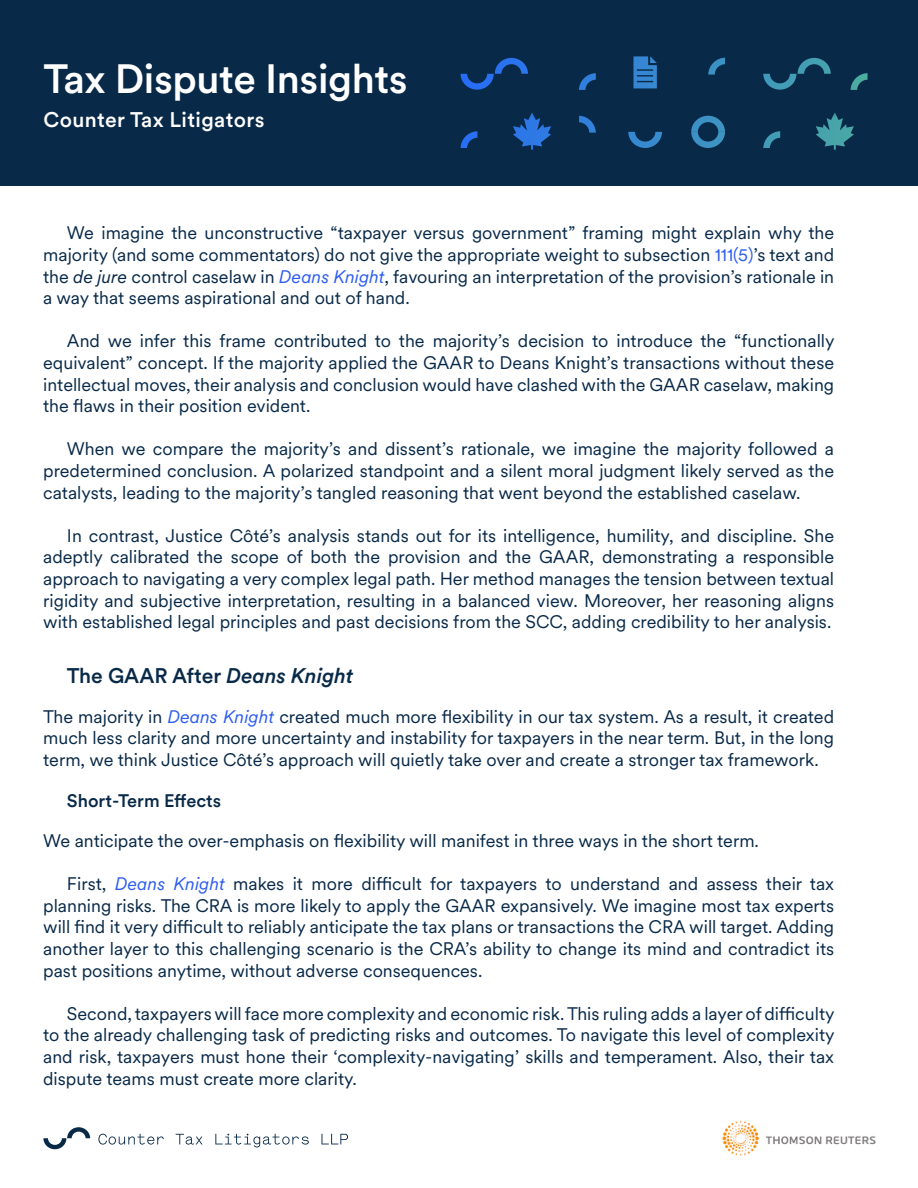
<style>
.page{position:relative;width:918px;height:1188px;background:#fff}
.page>*{position:absolute;margin:0;border:0;box-sizing:border-box;transform-origin:0 0}
.t1{font:500 40.5px "Circular XX";letter-spacing:-.01em;color:#fff}
.t2{font:500 21px "Circular XX";color:#082948}
.t3{font:500 21px "Circular XX";letter-spacing:.02em;color:#fff}
.t4{font:18px/21.6px "Circular XX";color:#082948;text-align:justify}
.t5{font:500 18px "Circular XX";color:#082948}
.s1{color:#2d5cf1}
.s2{font-style:italic}
.s3{font-style:italic;color:#2d5cf1}
.s4{font-family:"Circular XX Trial";font-style:italic}
</style>
<div class="page">
<img style="left:722px;top:1120px;width:154px;height:36px">
<div style="left:0;top:0;width:918px;height:186px;background:#082948"></div>
<svg style="left:513px;top:113px;width:38px;height:37px"></svg>
<svg style="left:628px;top:132px;width:34px;height:16px"></svg>
<svg style="left:691px;top:116px;width:34px;height:32px"></svg>
<svg style="left:579px;top:116px;width:17px;height:17px"></svg>
<svg style="left:461px;top:131px;width:16px;height:17px"></svg>
<svg style="left:633px;top:56px;width:24px;height:32px"></svg>
<svg style="left:461px;top:58px;width:67px;height:32px"></svg>
<svg style="left:708px;top:58px;width:17px;height:17px"></svg>
<svg style="left:579px;top:73px;width:17px;height:17px"></svg>
<svg style="left:816px;top:113px;width:38px;height:37px"></svg>
<svg style="left:763px;top:131px;width:17px;height:17px"></svg>
<svg style="left:763px;top:58px;width:68px;height:32px"></svg>
<svg style="left:851px;top:73px;width:17px;height:17px"></svg>
<svg style="left:98px;top:1134px;width:66px;height:11px"></svg>
<svg style="left:176px;top:1134px;width:27px;height:11px"></svg>
<svg style="left:215px;top:1134px;width:94px;height:13px"></svg>
<svg style="left:322px;top:1134px;width:26px;height:10px"></svg>
<svg style="left:43px;top:1127px;width:47px;height:22px"></svg>
<p class="t1" style="left:44px;top:51px;width:366px">Tax Dispute Insights</p>
<p class="t3" style="left:44px;top:105px;width:223px">Counter Tax Litigators</p>
<p class="t4" style="left:43px;top:222px;width:792px;text-indent:24px">We imagine the unconstructive “taxpayer versus government” framing might explain why the majority (and some commentators) do not give the appropriate weight to subsection <span class="s1">111(5)</span>’s text and the <span class="s2">de jure</span> control caselaw in <span class="s3">Deans Knight</span>, favouring an interpretation of the provision’s rationale in a way that seems aspirational and out of hand.</p>
<p class="t4" style="left:43px;top:330px;width:793px;text-indent:24px">And we infer this frame contributed to the majority’s decision to introduce the “functionally equivalent” concept. If the majority applied the GAAR to Deans Knight’s transactions without these intellectual moves, their analysis and conclusion would have clashed with the GAAR caselaw, making the flaws in their position evident.</p>
<p class="t4" style="left:43px;top:438px;width:792px;text-indent:24px">When we compare the majority’s and dissent’s rationale, we imagine the majority followed a predetermined conclusion. A polarized standpoint and a silent moral judgment likely served as the catalysts, leading to the majority’s tangled reasoning that went beyond the established caselaw.</p>
<p class="t4" style="left:43px;top:524px;width:793px;text-indent:24px">In contrast, Justice Côté’s analysis stands out for its intelligence, humility, and discipline. She adeptly calibrated the scope of both the provision and the GAAR, demonstrating a responsible approach to navigating a very complex legal path. Her method manages the tension between textual rigidity and subjective interpretation, resulting in a balanced view. Moreover, her reasoning aligns with established legal principles and past decisions from the SCC, adding credibility to her analysis.</p>
<p class="t2" style="left:67px;top:661px;width:288px">The GAAR After <span class="s4">Deans Knight</span></p>
<p class="t4" style="left:43px;top:705px;width:792px">The majority in <span class="s3">Deans Knight</span> created much more flexibility in our tax system. As a result, it created much less clarity and more uncertainty and instability for taxpayers in the near term. But, in the long term, we think Justice Côté’s approach will quietly take over and create a stronger tax framework.</p>
<p class="t5" style="left:67px;top:789px;width:156px">Short-Term Effects</p>
<p class="t4" style="left:43px;top:829px;width:717px">We anticipate the over-emphasis on flexibility will manifest in three ways in the short term.</p>
<p class="t4" style="left:43px;top:872px;width:792px;text-indent:24px">First, <span class="s3">Deans Knight</span> makes it more difficult for taxpayers to understand and assess their tax planning risks. The CRA is more likely to apply the GAAR expansively. We imagine most tax experts will find it very difficult to reliably anticipate the tax plans or transactions the CRA will target. Adding another layer to this challenging scenario is the CRA’s ability to change its mind and contradict its past positions anytime, without adverse consequences.</p>
<p class="t4" style="left:43px;top:1002px;width:793px;text-indent:24px">Second, taxpayers will face more complexity and economic risk. This ruling adds a layer of difficulty to the already challenging task of predicting risks and outcomes. To navigate this level of complexity and risk, taxpayers must hone their ‘complexity-navigating’ skills and temperament. Also, their tax dispute teams must create more clarity.</p>
</div>
